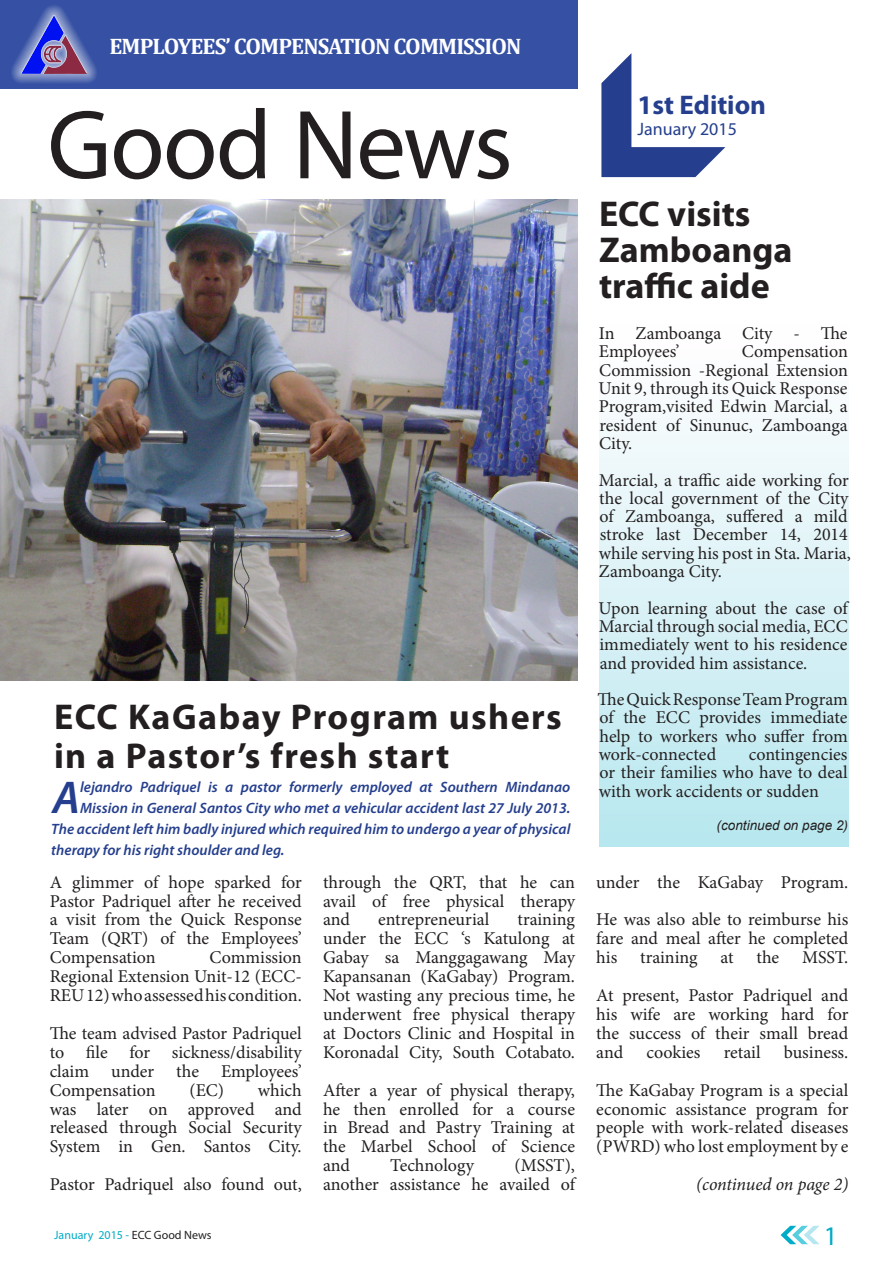
<style>
.page{position:relative;width:893px;height:1263px;background:#fff}
.page>*{position:absolute;margin:0;border:0;box-sizing:border-box;transform-origin:0 0}
._01_Headline{font:99px "Myriad Pro";letter-spacing:-.015em;color:#231f20}
._05a_body_text_Intro{font:italic 600 46.2px "Myriad Pro";color:#253f8e}
._02_Article_Title{font:700 36px/39px "Myriad Pro";letter-spacing:.03em;color:#231f20}
._02_Article_Title-2{font:700 36px/36px "Myriad Pro";color:#231f20}
.t1{font:700 27px "Myriad Pro";color:#253f8e}
.t2{font:27px "Myriad Pro";color:#00acc8}
.t3{font:700 22.5px "Cambria";letter-spacing:-.04em;color:#fff}
.t4{font:18px/18.9px "Minion Pro";color:#231f20;text-align:justify}
.t5{font:italic 18px "Minion Pro";letter-spacing:-.01em;color:#231f20}
.t6{font:18px "Myriad Pro";color:#253f8e}
._05a_body_text_Intro-2{font:italic 600 15px "Myriad Pro";color:#253f8e}
.t7{font:italic 13.5px "Arial";color:#231f20}
.t8{font:12px "Myriad Pro";color:#00acc8}
.s1{color:#231f20}
</style>
<div class="page">
<svg style="left:780px;top:1226px;width:39px;height:18px"></svg>
<div style="left:599px;top:321px;width:249px;height:525px;background:linear-gradient(to bottom,#fffeff,#b8e7ef)"></div>
<img style="left:0;top:199px;width:577px;height:482px">
<div style="left:0;top:0;width:577px;height:89px;background:#3651a3"></div>
<svg style="left:601px;top:53px;width:124px;height:124px"></svg>
<svg style="left:11px;top:5px;width:86px;height:78px"></svg>
<img style="left:21px;top:15px;width:66px;height:59px">
<p class="t3" style="left:109px;top:33px;width:414px">EMPLOYEES’ COMPENSATION COMMISSION</p>
<p class="_01_Headline" style="left:47px;top:84px;width:467px">Good News</p>
<p class="_02_Article_Title" style="left:54px;top:696px;width:509px">ECC KaGabay Program ushers in a Pastor’s fresh start</p>
<p class="_05a_body_text_Intro" style="left:53px;top:768px;width:29px">A</p>
<p class="_05a_body_text_Intro-2" style="left:80px;top:777px;width:492px">lejandro Padriquel is a pastor formerly employed at Southern Mindanao</p>
<p class="_05a_body_text_Intro-2" style="left:80px;top:798px;width:492px">Mission in General Santos City who met a vehicular accident last 27 July 2013.</p>
<p class="_05a_body_text_Intro-2" style="left:51px;top:819px;width:521px">The accident left him badly injured which required him to undergo a year of physical</p>
<p class="_05a_body_text_Intro-2" style="left:51px;top:840px;width:235px">therapy for his right shoulder and leg.</p>
<p class="t4" style="left:50px;top:872px;width:254px">A glimmer of hope sparked for Pastor Padriquel after he received a visit from the Quick Response Team (QRT) of the Employees’ Compensation</p>
<p class="t4" style="left:323px;top:872px;width:254px">through the QRT, that he can avail of free physical therapy and</p>
<p class="t4" style="left:378px;top:910px;width:113px">entrepreneurial</p>
<p class="t4" style="left:323px;top:910px;width:254px;text-indent:194px">training under the ECC ‘s Katulong at Gabay sa Manggagawang May Kapansanan (KaGabay) Program.</p>
<p class="t4" style="left:323px;top:986px;width:254px">Not wasting any precious time, he underwent free physical therapy at Doctors Clinic and Hospital in Koronadal City, South Cotabato.</p>
<p class="t4" style="left:323px;top:1080px;width:253px">After a year of physical therapy, he then enrolled for a course in Bread and Pastry Training at the Marbel School of Science and</p>
<p class="t4" style="left:50px;top:948px;width:254px;text-indent:160px">Commission Regional Extension Unit-12 (ECC-REU 12) who assessed his condition.</p>
<p class="t4" style="left:50px;top:1024px;width:254px">The team advised Pastor Padriquel to file for sickness/disability claim under the Employees’ Compensation</p>
<p class="t4" style="left:50px;top:1080px;width:254px;text-indent:208px">which was later on approved and released through Social Security System in Gen. Santos City.</p>
<p class="t4" style="left:50px;top:1175px;width:253px">Pastor Padriquel also found out,</p>
<p class="t4" style="left:189px;top:1080px;width:36px">(EC)</p>
<p class="t4" style="left:390px;top:1156px;width:85px">Technology</p>
<p class="t4" style="left:323px;top:1156px;width:254px;text-align:right">(MSST),<br>another assistance he availed of</p>
<p class="t1" style="left:637px;top:87px;width:130px">1st Edition</p>
<p class="t6" style="left:637px;top:118px;width:101px">January 2015</p>
<p class="_02_Article_Title-2" style="left:599px;top:195px;width:195px">ECC visits<br>Zamboanga traffic aide</p>
<p class="t4" style="left:599px;top:324px;width:250px;line-height:18.3px">In Zamboanga City - The<br>Employees’</p>
<p class="t4" style="left:599px;top:343px;width:251px;line-height:18.3px;text-indent:143px">Compensation Commission -Regional Extension Unit 9, through its Quick Response Program,visited Edwin Marcial, a resident of Sinunuc, Zamboanga City.</p>
<p class="t4" style="left:599px;top:471px;width:254px;line-height:18.3px;text-align:left">Marcial, a traffic aide working for the local government of the City of Zamboanga, suffered a mild stroke last December 14, 2014 while serving his post in Sta. Maria,<br>Zamboanga City.</p>
<p class="t4" style="left:599px;top:599px;width:251px;line-height:18.3px">Upon learning about the case of Marcial through social media, ECC immediately went to his residence and provided him assistance.</p>
<p class="t4" style="left:597px;top:690px;width:252px;line-height:18.3px">The Quick Response Team Program of the ECC provides immediate help to workers who suffer from work-connected</p>
<p class="t4" style="left:599px;top:745px;width:250px;line-height:18.3px;text-indent:150px">contingencies or their families who have to deal with work accidents or sudden</p>
<p class="t7" style="left:717px;top:816px;width:133px">(continued on page 2)</p>
<p class="t4" style="left:596px;top:872px;width:254px">under the KaGabay Program.</p>
<p class="t4" style="left:596px;top:910px;width:254px">He was also able to reimburse his fare and meal after he completed his</p>
<p class="t4" style="left:640px;top:948px;width:59px">training</p>
<p class="t4" style="left:720px;top:948px;width:15px">at</p>
<p class="t4" style="left:756px;top:948px;width:24px">the</p>
<p class="t4" style="left:802px;top:948px;width:48px">MSST.</p>
<p class="t4" style="left:596px;top:986px;width:254px">At present, Pastor Padriquel and his wife are working hard for the success of their small bread and</p>
<p class="t4" style="left:646px;top:1043px;width:56px">cookies</p>
<p class="t4" style="left:724px;top:1043px;width:38px">retail</p>
<p class="t4" style="left:784px;top:1043px;width:66px">business.</p>
<p class="t4" style="left:596px;top:1080px;width:254px">The KaGabay Program is a special economic assistance program for people with work-related diseases (PWRD) who lost employment by e</p>
<p class="t5" style="left:696px;top:1172px;width:154px">(continued on page 2)</p>
<p class="t8" style="left:54px;top:1227px;width:159px">January 2015 - <span class="s1">ECC Good News</span></p>
<p class="t2" style="left:824px;top:1219px;width:15px">1</p>
</div>
